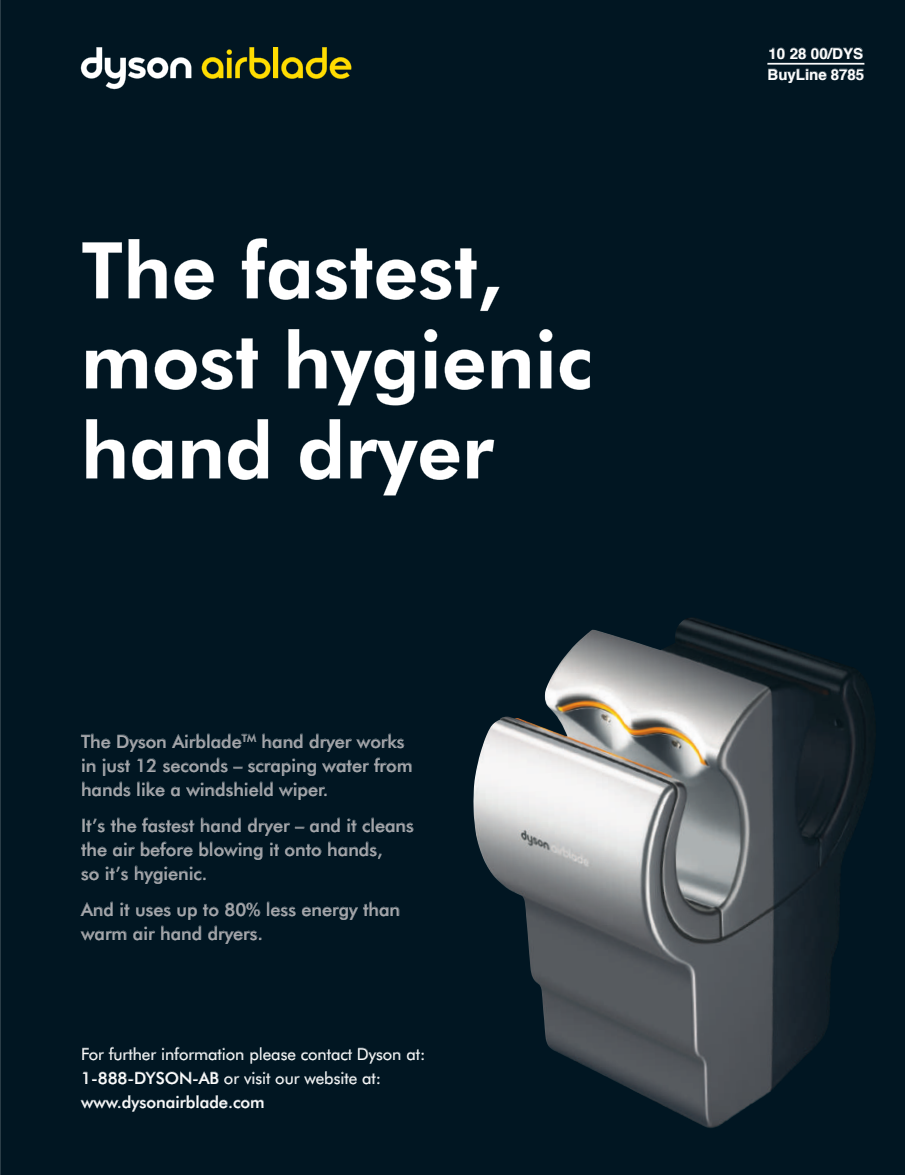
<style>
.page{position:relative;width:905px;height:1175px;background:#fff}
.page>*{position:absolute;margin:0;border:0;box-sizing:border-box;transform-origin:0 0}
.t1{font:800 78px/90px "Futura BT";color:#fff}
.t2{font:500 18px/24px "Futura BT";color:#a8a9ad}
.t3{font:16.5px/24px "Futura BT";color:#fff}
.t4{font:700 15px/21px "Helvetica";color:#fff}
.s1{font-weight:500}
</style>
<div class="page">
<div style="left:0;top:0;width:904px;height:1174px;background:#011622"></div>
<hr style="left:0;top:0;width:1px;height:1174px;background:#fff">
<svg style="left:82px;top:239px;width:132px;height:61px"></svg>
<svg style="left:242px;top:238px;width:257px;height:73px"></svg>
<svg style="left:86px;top:338px;width:172px;height:52px"></svg>
<svg style="left:288px;top:329px;width:302px;height:76px"></svg>
<svg style="left:86px;top:419px;width:182px;height:61px"></svg>
<svg style="left:300px;top:419px;width:194px;height:76px"></svg>
<svg style="left:81px;top:733px;width:29px;height:15px"></svg>
<svg style="left:117px;top:734px;width:49px;height:17px"></svg>
<svg style="left:172px;top:733px;width:84px;height:15px"></svg>
<svg style="left:263px;top:733px;width:39px;height:15px"></svg>
<svg style="left:310px;top:733px;width:94px;height:18px"></svg>
<svg style="left:82px;top:758px;width:13px;height:13px"></svg>
<svg style="left:103px;top:758px;width:27px;height:17px"></svg>
<svg style="left:138px;top:758px;width:18px;height:13px"></svg>
<svg style="left:163px;top:757px;width:64px;height:15px"></svg>
<svg style="left:233px;top:758px;width:83px;height:17px"></svg>
<svg style="left:322px;top:757px;width:89px;height:15px"></svg>
<svg style="left:82px;top:781px;width:48px;height:15px"></svg>
<svg style="left:137px;top:781px;width:27px;height:15px"></svg>
<svg style="left:171px;top:786px;width:9px;height:10px"></svg>
<svg style="left:186px;top:781px;width:87px;height:15px"></svg>
<svg style="left:279px;top:782px;width:48px;height:17px"></svg>
<svg style="left:82px;top:818px;width:23px;height:14px"></svg>
<svg style="left:111px;top:817px;width:25px;height:15px"></svg>
<svg style="left:142px;top:817px;width:52px;height:15px"></svg>
<svg style="left:201px;top:817px;width:40px;height:15px"></svg>
<svg style="left:248px;top:817px;width:56px;height:18px"></svg>
<svg style="left:310px;top:817px;width:30px;height:15px"></svg>
<svg style="left:347px;top:818px;width:9px;height:13px"></svg>
<svg style="left:363px;top:817px;width:50px;height:15px"></svg>
<svg style="left:81px;top:841px;width:26px;height:15px"></svg>
<svg style="left:113px;top:842px;width:22px;height:14px"></svg>
<svg style="left:141px;top:841px;width:51px;height:15px"></svg>
<svg style="left:200px;top:841px;width:62px;height:18px"></svg>
<svg style="left:270px;top:842px;width:9px;height:13px"></svg>
<svg style="left:285px;top:844px;width:36px;height:12px"></svg>
<svg style="left:328px;top:841px;width:53px;height:18px"></svg>
<svg style="left:81px;top:870px;width:18px;height:10px"></svg>
<svg style="left:106px;top:866px;width:22px;height:14px"></svg>
<svg style="left:135px;top:865px;width:71px;height:18px"></svg>
<svg style="left:81px;top:901px;width:32px;height:15px"></svg>
<svg style="left:120px;top:902px;width:9px;height:13px"></svg>
<svg style="left:136px;top:906px;width:34px;height:10px"></svg>
<svg style="left:177px;top:906px;width:20px;height:13px"></svg>
<svg style="left:203px;top:904px;width:15px;height:12px"></svg>
<svg style="left:225px;top:902px;width:35px;height:14px"></svg>
<svg style="left:267px;top:901px;width:28px;height:15px"></svg>
<svg style="left:302px;top:901px;width:97px;height:18px"></svg>
<svg style="left:81px;top:930px;width:45px;height:10px"></svg>
<svg style="left:133px;top:926px;width:22px;height:14px"></svg>
<svg style="left:161px;top:925px;width:40px;height:15px"></svg>
<svg style="left:208px;top:925px;width:54px;height:18px"></svg>
<svg style="left:82px;top:1046px;width:74px;height:14px"></svg>
<svg style="left:162px;top:1046px;width:81px;height:14px"></svg>
<svg style="left:250px;top:1047px;width:45px;height:16px"></svg>
<svg style="left:301px;top:1049px;width:51px;height:11px"></svg>
<svg style="left:358px;top:1047px;width:42px;height:16px"></svg>
<svg style="left:407px;top:1049px;width:17px;height:11px"></svg>
<svg style="left:83px;top:1071px;width:187px;height:13px"></svg>
<svg style="left:276px;top:1071px;width:103px;height:13px"></svg>
<svg style="left:81px;top:1095px;width:183px;height:16px"></svg>
<svg style="left:767px;top:47px;width:97px;height:36px"></svg>
<img style="left:473px;top:617px;width:402px;height:511px">
<hr style="left:767px;top:63px;width:97px;height:1px;background:#fff">
<svg style="left:81px;top:47px;width:110px;height:43px"></svg>
<svg style="left:202px;top:47px;width:149px;height:32px"></svg>
<p class="t1" style="left:81px;top:225px;width:513px">The fastest, most hygienic hand dryer</p>
<p class="t2" style="left:81px;top:729px;width:333px">The Dyson Airblade<sup>TM</sup> hand dryer works in just 12 seconds – scraping water from hands like a windshield wiper.</p>
<p class="t2" style="left:81px;top:813px;width:334px">It’s the fastest hand dryer – and it cleans the air before blowing it onto hands,<br>so it’s hygienic.</p>
<p class="t2" style="left:81px;top:897px;width:320px">And it uses up to 80% less energy than warm air hand dryers.</p>
<p class="t3" style="left:81px;top:1041px;width:346px">For further information please contact Dyson at:<br><span class="s1">1-888-DYSON-AB</span> or visit our website at: <span class="s1">www.dysonairblade.com</span></p>
<p class="t4" style="left:767px;top:43px;width:98px">10 28 00/DYS<br>BuyLine 8785</p>
</div>
